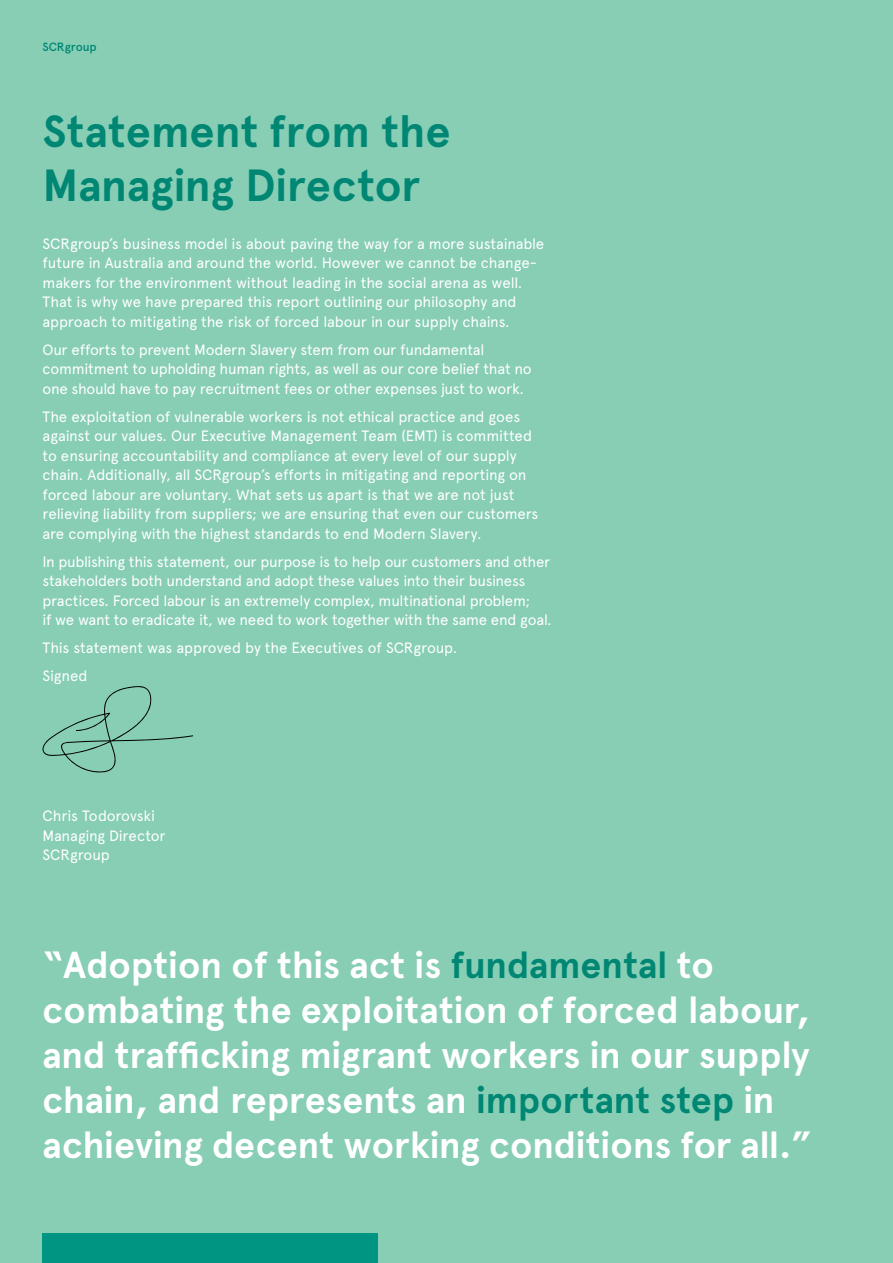
<style>
.page{position:relative;width:893px;height:1263px;background:#87ceb5}
.page>*{position:absolute;margin:0;border:0;box-sizing:border-box;transform-origin:0 0}
.t1{font:700 45px/54px "Apercu";letter-spacing:-.005em;color:#008774}
.t2{font:700 37.5px/45px "Apercu";letter-spacing:-.005em;color:#fff}
.t3{font:15px/19.5px "Apercu";letter-spacing:-.015em;color:#fff}
.t4{font:500 12px "Apercu";letter-spacing:-.01em;color:#008774}
.s1{color:#008774}
</style>
<div class="page">
<div style="left:43px;top:1233px;width:335px;height:30px;background:#009583"></div>
<svg style="left:42px;top:686px;width:151px;height:87px"></svg>
<p class="t4" style="left:43px;top:40px;width:56px">SCRgroup</p>
<h1 class="t1" style="left:43px;top:104px;width:410px">Statement from the<br>Managing Director</h1>
<p class="t3" style="left:43px;top:234px;width:503px">SCRgroup’s business model is about paving the way for a more sustainable future in Australia and around the world. However we cannot be change&shy;makers for the environment without leading in the social arena as well.<br>That is why we have prepared this report outlining our philosophy and approach to mitigating the risk of forced labour in our supply chains.</p>
<p class="t3" style="left:43px;top:340px;width:491px">Our efforts to prevent Modern Slavery stem from our fundamental commitment to upholding human rights, as well as our core belief that no one should have to pay recruitment fees or other expenses just to work.</p>
<p class="t3" style="left:43px;top:407px;width:497px">The exploitation of vulnerable workers is not ethical practice and goes against our values. Our Executive Management Team (EMT) is committed to ensuring accountability and compliance at every level of our supply chain. Additionally, all SCRgroup’s efforts in mitigating and reporting on forced labour are voluntary. What sets us apart is that we are not just relieving liability from suppliers; we are ensuring that even our customers are complying with the highest standards to end Modern Slavery.</p>
<p class="t3" style="left:43px;top:552px;width:511px">In publishing this statement, our purpose is to help our customers and other stakeholders both understand and adopt these values into their business practices. Forced labour is an extremely complex, multinational problem;<br>if we want to eradicate it, we need to work together with the same end goal.</p>
<p class="t3" style="left:43px;top:634px;width:416px;line-height:28px">This statement was approved by the Executives of SCRgroup.<br>Signed</p>
<p class="t3" style="left:43px;top:806px;width:125px">Chris Todorovski<br>Managing Director<br>SCRgroup</p>
<h2 class="t2" style="left:43px;top:943px;width:771px">“Adoption of this act is <span class="s1">fundamental</span> to combating the exploitation of forced labour, and trafficking migrant workers in our supply chain, and represents an <span class="s1">important step</span> in achieving decent working conditions for all.”</h2>
</div>
